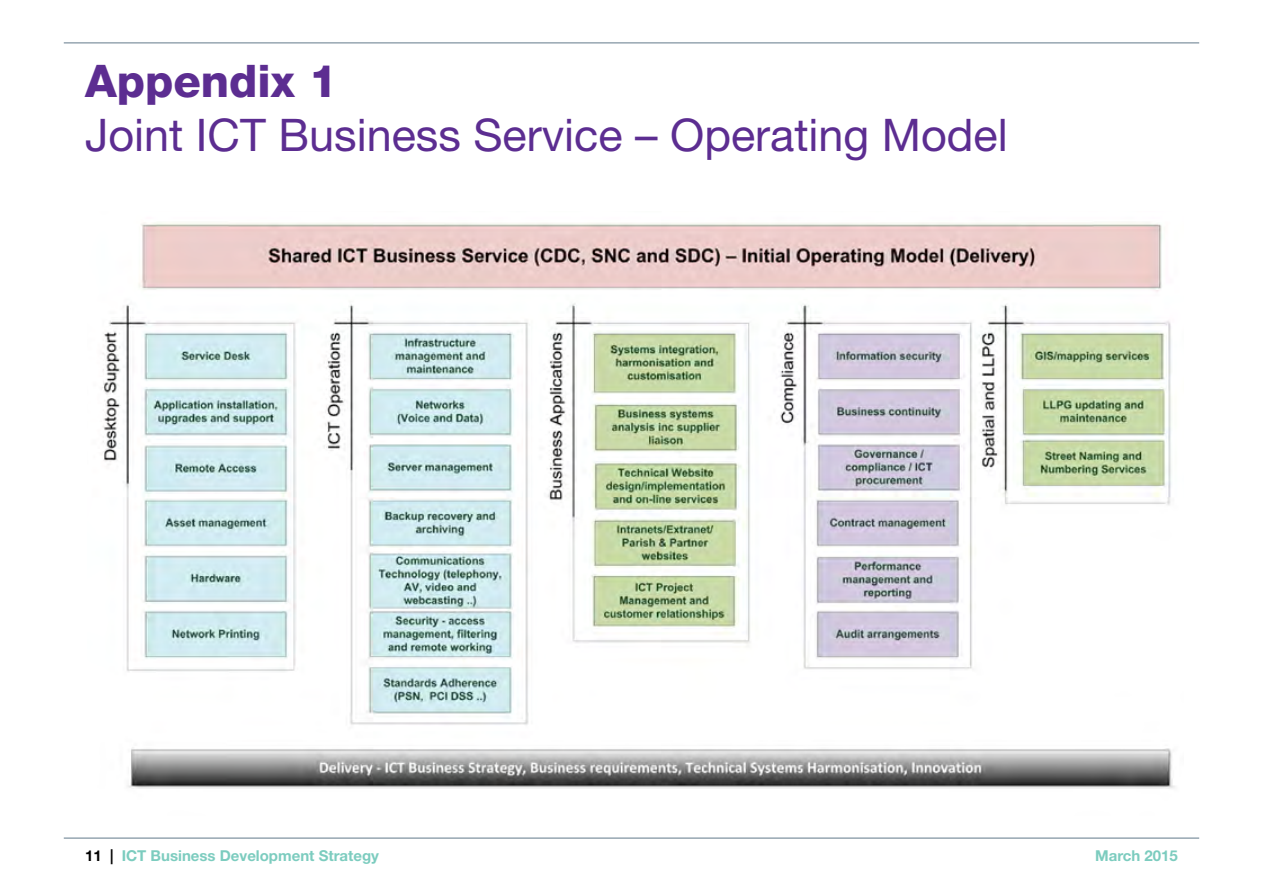
<style>
.page{position:relative;width:1263px;height:893px;background:#fff}
.page>*{position:absolute;margin:0;border:0;box-sizing:border-box;transform-origin:0 0}
.t1{font:45px "Helvetica Neue LT Std";color:#5c2d91}
.t2{font:800 45px "Helvetica Neue LT Std";color:#5c2d91}
.t3{font:700 15px "Helvetica Neue LT Std";color:#7cccbf}
.s1{color:#000}
</style>
<div class="page">
<hr style="left:64px;top:43px;width:1135px;height:1px;background:#62798a">
<hr style="left:64px;top:838px;width:1135px;height:1px;background:#62798a">
<img style="left:102px;top:222px;width:1073px;height:567px">
<h1 class="t2" style="left:85px;top:55px;width:254px">Appendix 1</h1>
<h1 class="t1" style="left:85px;top:108px;width:924px">Joint ICT Business Service – Operating Model</h1>
<p class="t3" style="left:85px;top:846px;width:295px"><span class="s1">11 |</span> ICT Business Development Strategy</p>
<p class="t3" style="left:1095px;top:846px;width:84px">March 2015</p>
</div>
